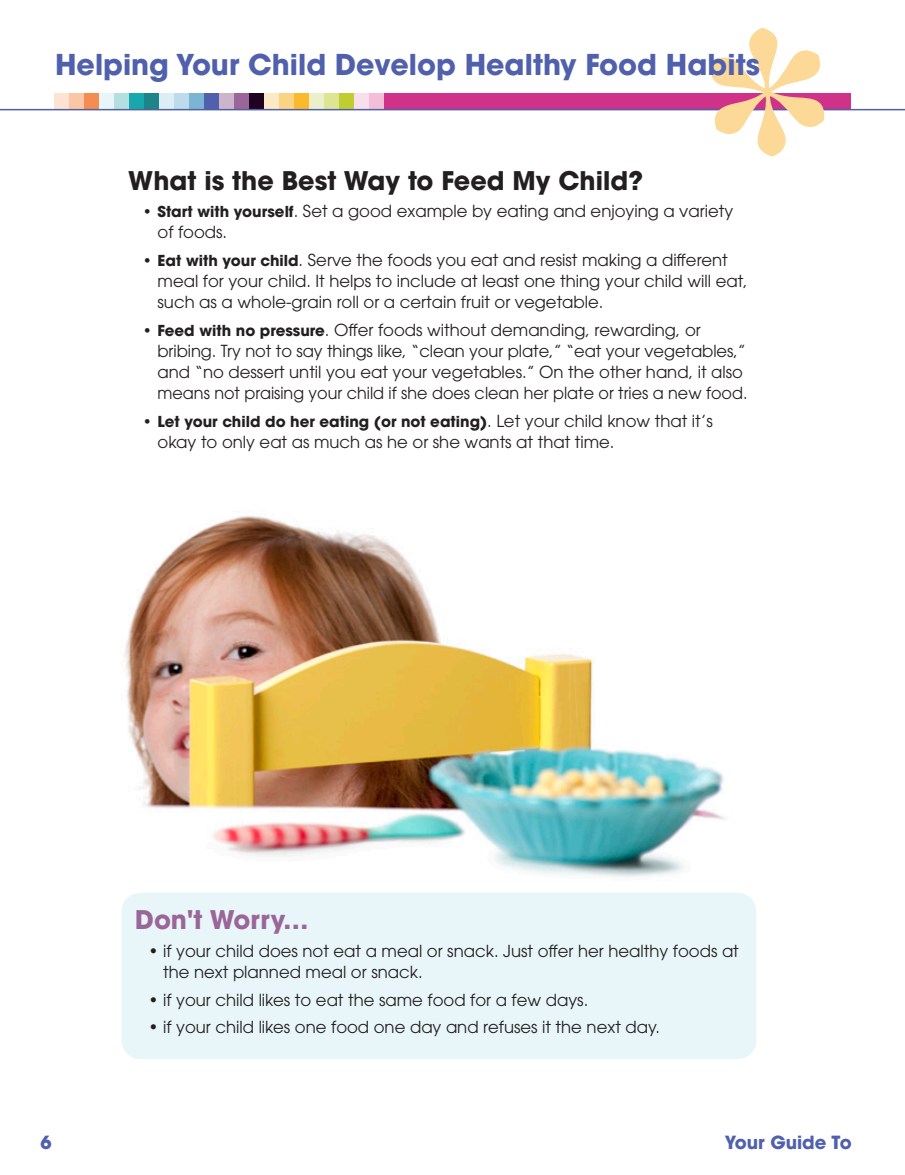
<style>
.page{position:relative;width:905px;height:1175px;background:#fff}
.page>*{position:absolute;margin:0;border:0;box-sizing:border-box;transform-origin:0 0}
.t1{font:700 28.5px "ITC Avant Garde Pro";color:#5060ac}
.t2{font:700 25.5px "ITC Avant Garde Pro";color:#231f20}
.t3{font:700 25.5px "ITC Avant Garde Pro";color:#9a6699}
.t4{font:700 18px "ITC Avant Garde Pro";color:#5060ac}
.t5{font:16.5px/21px "ITC Avant Garde Pro";color:#231f20}
.t6{font:700 15px "ITC Avant Garde Pro";color:#231f20}
.s1{font-weight:700;font-size:15px}
.s2{font-weight:400;font-size:16.5px}
</style>
<div class="page">
<div style="left:384px;top:93px;width:466px;height:17px;background:#d13289"></div>
<div style="left:55px;top:93px;width:15px;height:17px;background:#fee2d2"></div>
<div style="left:70px;top:93px;width:15px;height:17px;background:#fbc6a5"></div>
<div style="left:85px;top:93px;width:15px;height:17px;background:#f68d50"></div>
<div style="left:100px;top:93px;width:15px;height:17px;background:#e8f6f9"></div>
<div style="left:115px;top:93px;width:15px;height:17px;background:#b5dee0"></div>
<div style="left:130px;top:93px;width:15px;height:17px;background:#18a7ac"></div>
<div style="left:145px;top:93px;width:15px;height:17px;background:#1d8488"></div>
<div style="left:160px;top:93px;width:15px;height:17px;background:#dcedf5"></div>
<div style="left:175px;top:93px;width:15px;height:17px;background:#bddbeb"></div>
<div style="left:190px;top:93px;width:15px;height:17px;background:#7ab5d3"></div>
<div style="left:205px;top:93px;width:15px;height:17px;background:#5060ac"></div>
<div style="left:220px;top:93px;width:15px;height:17px;background:#ccb4cb"></div>
<div style="left:235px;top:93px;width:15px;height:17px;background:#9a6699"></div>
<div style="left:250px;top:93px;width:15px;height:17px;background:#200321"></div>
<div style="left:265px;top:93px;width:15px;height:17px;background:#fbeac4"></div>
<div style="left:280px;top:93px;width:15px;height:17px;background:#fbd483"></div>
<div style="left:295px;top:93px;width:15px;height:17px;background:#faba2b"></div>
<div style="left:310px;top:93px;width:15px;height:17px;background:#ecf0ca"></div>
<div style="left:325px;top:93px;width:15px;height:17px;background:#dde494"></div>
<div style="left:340px;top:93px;width:15px;height:17px;background:#c0cd30"></div>
<div style="left:355px;top:93px;width:15px;height:17px;background:#f8dfeb"></div>
<div style="left:370px;top:93px;width:15px;height:17px;background:#f4bed8"></div>
<hr style="left:0;top:109px;width:904px;height:1px;background:#5060ac">
<div style="left:122px;top:892px;width:634px;height:167px;background:#e8f6f9;border-radius:19px"></div>
<img style="left:124px;top:516px;width:601px;height:361px">
<svg style="left:707px;top:108px;width:120px;height:3px"></svg>
<h2 class="t1" style="left:55px;top:46px;width:706px">Helping Your Child Develop Healthy Food Habits</h2>
<p class="t2" style="left:128px;top:163px;width:516px">What is the Best Way to Feed My Child?</p>
<p class="t5" style="left:157px;top:201px;width:577px;text-indent:-16px"><span class="s1">• Start with yourself</span>. Set a good example by eating and enjoying a variety of foods.</p>
<p class="t5" style="left:157px;top:249px;width:591px;text-indent:-16px"><span class="s1">• Eat with your child</span>. Serve the foods you eat and resist making a different meal for your child. It helps to include at least one thing your child will eat, such as a whole-grain roll or a certain fruit or vegetable.</p>
<p class="t5" style="left:157px;top:319px;width:591px;text-indent:-16px"><span class="s1">• Feed with no pressure</span>. Offer foods without demanding, rewarding, or bribing. Try not to say things like, “clean your plate,” “eat your vegetables,” and “no dessert until you eat your vegetables.” On the other hand, it also means not praising your child if she does clean her plate or tries a new food.</p>
<p class="t6" style="left:142px;top:411px;width:572px">• Let your child do her eating (or not eating)<span class="s2">. Let your child know that it’s</span></p>
<p class="t5" style="left:157px;top:431px;width:458px">okay to only eat as much as he or she wants at that time.</p>
<p class="t3" style="left:135px;top:902px;width:175px">Don't Worry…</p>
<p class="t5" style="left:163px;top:940px;width:577px;text-indent:-15px">• if your child does not eat a meal or snack. Just offer her healthy foods at the next planned meal or snack.</p>
<p class="t5" style="left:148px;top:989px;width:441px">• if your child likes to eat the same food for a few days.</p>
<p class="t5" style="left:148px;top:1016px;width:513px">• if your child likes one food one day and refuses it the next day.</p>
<p class="t4" style="left:40px;top:1130px;width:13px">6</p>
<p class="t4" style="left:724px;top:1130px;width:128px">Your Guide To</p>
</div>
